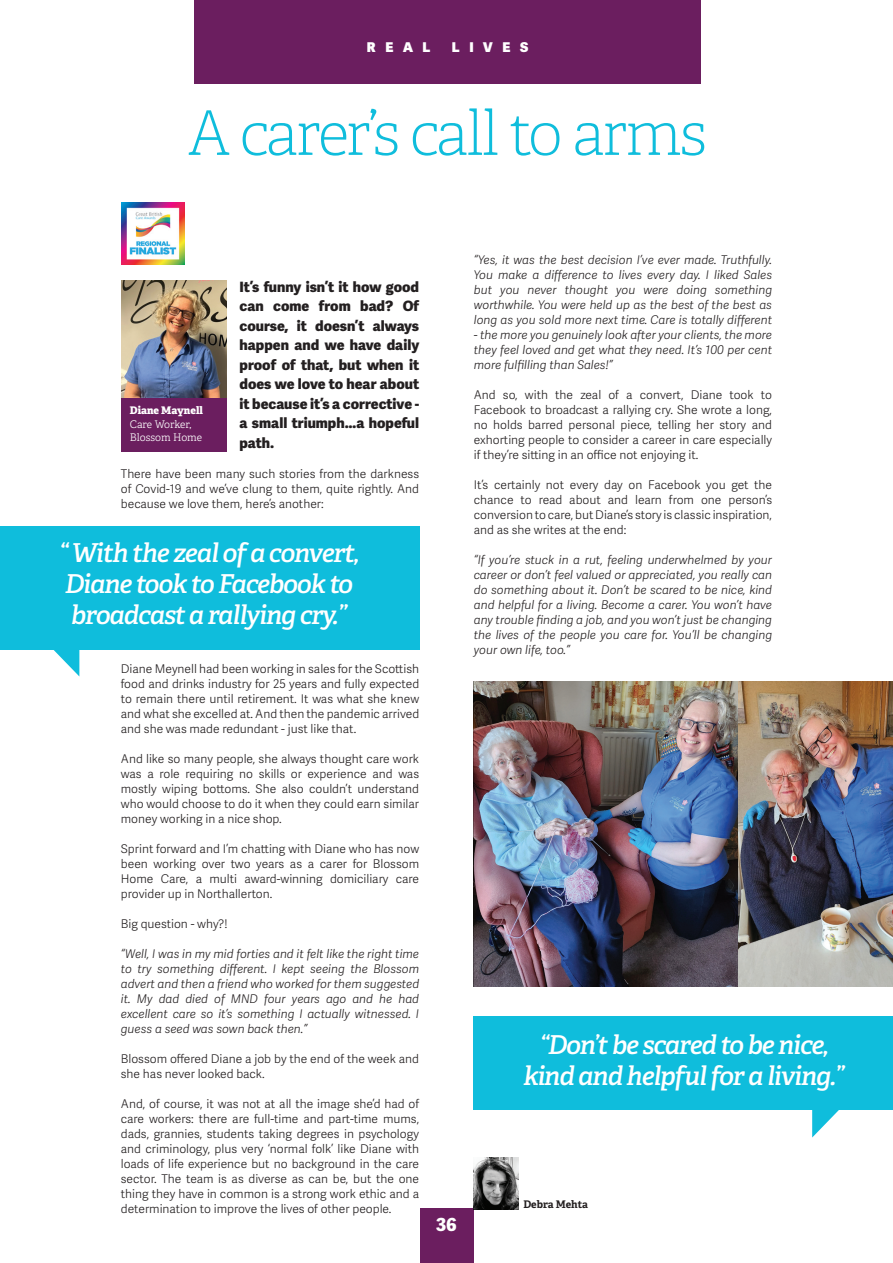
<style>
.page{position:relative;width:893px;height:1263px;background:#fff}
.page>*{position:absolute;margin:0;border:0;box-sizing:border-box;transform-origin:0 0}
.t1{font:100 61.5px "Adelle";letter-spacing:-.04em;color:#0fbddc}
.t2{font:italic 600 26.1px/30.9px "Adelle";letter-spacing:-.04em;color:#fff}
.t3{font:800 18px "Adelle Sans";color:#fff}
.t4{font:800 14.25px/19.5px "Adelle Sans";color:#231f20;text-align:justify}
.t5{font:800 13.5px "Adelle Sans";letter-spacing:.71em;color:#fff}
.t6{font:300 12px/15px "Adelle Sans";color:#231f20;text-align:justify}
.t7{font:italic 300 12px/15px "Adelle Sans";color:#231f20;text-align:justify}
.t8{font:300 10.5px/13.5px "Adelle";letter-spacing:-.005em;color:#fff}
.t9{font:800 10.5px "Adelle";color:#fff}
.t10{font:700 10.5px "Adelle";letter-spacing:-.01em;color:#231f20}
</style>
<div class="page">
<svg style="left:812px;top:1110px;width:27px;height:27px"></svg>
<svg style="left:53px;top:650px;width:26px;height:26px"></svg>
<div style="left:195px;top:0;width:506px;height:83px;background:#6b1e5f"></div>
<div style="left:420px;top:1209px;width:54px;height:54px;background:#6b1e5f"></div>
<div style="left:0;top:526px;width:419px;height:124px;background:#0fbddc"></div>
<img style="left:122px;top:202px;width:62px;height:63px">
<img style="left:474px;top:1158px;width:44px;height:51px">
<img style="left:122px;top:281px;width:105px;height:117px">
<img style="left:474px;top:682px;width:419px;height:305px">
<div style="left:474px;top:1016px;width:419px;height:94px;background:#0fbddc"></div>
<div style="left:122px;top:398px;width:105px;height:53px;background:#6b1e5f"></div>
<p class="t5" style="left:367px;top:38px;width:65px">REAL</p>
<p class="t5" style="left:452px;top:38px;width:78px">LIVES</p>
<h1 class="t1" style="left:188px;top:96px;width:520px">A carer’s call to arms</h1>
<p class="t4" style="left:240px;top:277px;width:181px">It’s funny isn’t it how good can come from bad? Of course, it doesn’t always happen and we have daily proof of that, but when it does we love to hear about it because it’s a corrective - a small triumph…a hopeful path.</p>
<p class="t6" style="left:121px;top:466px;width:300px">There have been many such stories from the darkness of Covid-19 and we’ve clung to them, quite rightly. And because we love them, here’s another:</p>
<p class="t9" style="left:130px;top:403px;width:74px">Diane Maynell</p>
<p class="t8" style="left:130px;top:417px;width:74px">Care Worker,<br>Blossom Home</p>
<h2 class="t2" style="left:59px;top:537px;width:302px">“ With the zeal of a convert,<br>Diane took to Facebook to broadcast a rallying cry.”</h2>
<p class="t6" style="left:121px;top:661px;width:300px">Diane Meynell had been working in sales for the Scottish food and drinks industry for 25 years and fully expected to remain there until retirement. It was what she knew and what she excelled at. And then the pandemic arrived and she was made redundant - just like that.</p>
<p class="t6" style="left:121px;top:751px;width:300px">And like so many people, she always thought care work was a role requiring no skills or experience and was mostly wiping bottoms. She also couldn’t understand who would choose to do it when they could earn similar money working in a nice shop.</p>
<p class="t6" style="left:121px;top:841px;width:300px">Sprint forward and I’m chatting with Diane who has now been working over two years as a carer for Blossom Home Care, a multi award-winning domiciliary care provider up in Northallerton.</p>
<p class="t6" style="left:121px;top:916px;width:108px">Big question - why?!</p>
<p class="t7" style="left:121px;top:946px;width:300px">“Well, I was in my mid forties and it felt like the right time to try something different. I kept seeing the Blossom advert and then a friend who worked for them suggested it. My dad died of MND four years ago and he had excellent care so it’s something I actually witnessed. I guess a seed was sown back then.”</p>
<p class="t6" style="left:121px;top:1051px;width:300px">Blossom offered Diane a job by the end of the week and she has never looked back.</p>
<p class="t6" style="left:121px;top:1096px;width:300px">And, of course, it was not at all the image she’d had of care workers: there are full-time and part-time mums, dads, grannies, students taking degrees in psychology and criminology, plus very ‘normal folk’ like Diane with loads of life experience but no background in the care sector. The team is as diverse as can be, but the one thing they have in common is a strong work ethic and a determination to improve the lives of other people.</p>
<p class="t7" style="left:474px;top:253px;width:300px">“Yes, it was the best decision I’ve ever made. Truthfully.<br>You make a difference to lives every day. I liked Sales but you never thought you were doing something worthwhile. You were held up as the best of the best as long as you sold more next time. Care is totally different</p>
<p class="t7" style="left:474px;top:328px;width:300px">- the more you genuinely look after your clients, the more they feel loved and get what they need. It’s 100 per cent more fulfilling than Sales!”</p>
<p class="t6" style="left:474px;top:388px;width:300px">And so, with the zeal of a convert, Diane took to Facebook to broadcast a rallying cry. She wrote a long, no holds barred personal piece, telling her story and exhorting people to consider a career in care especially if they’re sitting in an office not enjoying it.</p>
<p class="t6" style="left:474px;top:478px;width:300px">It’s certainly not every day on Facebook you get the chance to read about and learn from one person’s conversion to care, but Diane’s story is classic inspiration, and as she writes at the end:</p>
<p class="t7" style="left:474px;top:553px;width:300px">“If you’re stuck in a rut, feeling underwhelmed by your career or don’t feel valued or appreciated, you really can do something about it. Don’t be scared to be nice, kind and helpful for a living. Become a carer. You won’t have any trouble finding a job, and you won’t just be changing the lives of the people you care for. You’ll be changing your own life, too.”</p>
<h3 class="t3" style="left:436px;top:1213px;width:22px">36</h3>
<h2 class="t2" style="left:523px;top:1030px;width:322px;text-align:center">“Don’t be scared to be nice, kind and helpful for a living.”</h2>
<p class="t10" style="left:523px;top:1198px;width:66px">Debra Mehta</p>
</div>
